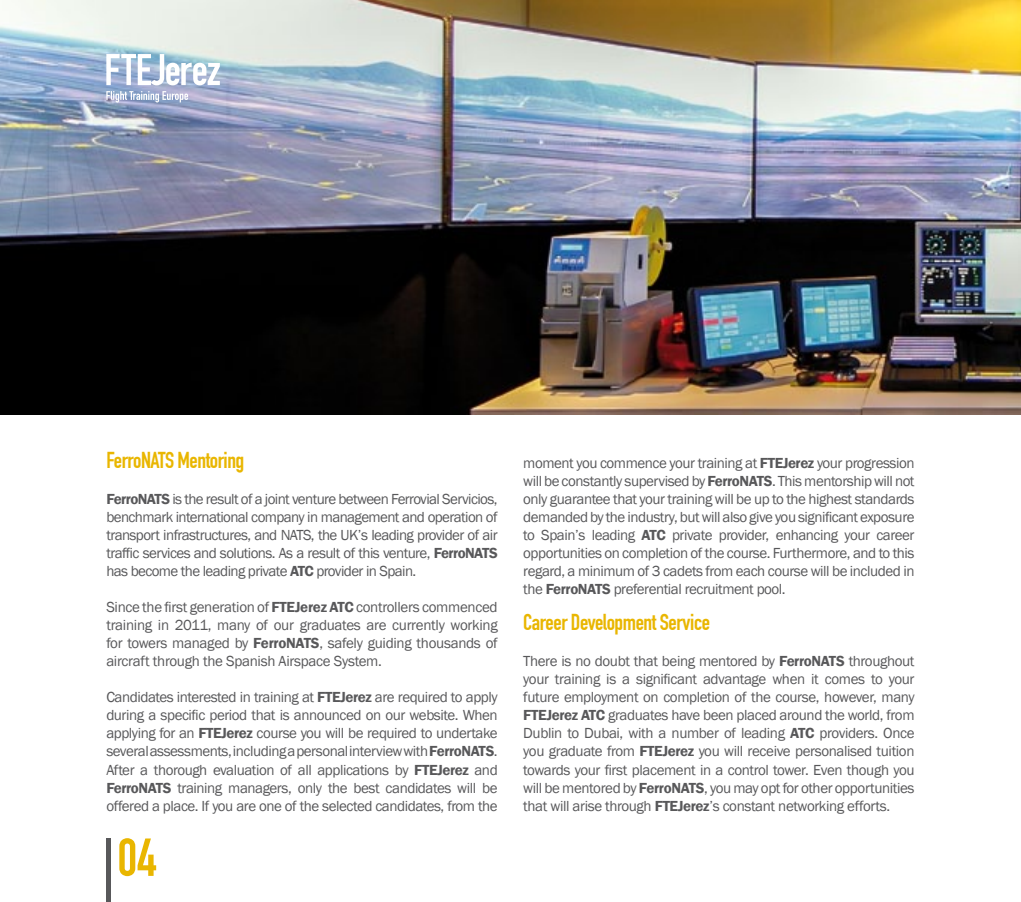
<style>
.page{position:relative;width:1021px;height:902px;background:#fff}
.page>*{position:absolute;margin:0;border:0;box-sizing:border-box;transform-origin:0 0}
.t1{font:52.5px "DIN Engschrift Alternate";color:#e9b600}
.t2{font:22.5px "DIN Engschrift Alternate";letter-spacing:-.02em;color:#e9b600}
.t3{font:15px/18px "Franklin Gothic";letter-spacing:-.03em;color:#58585a;text-align:justify}
.s1{font-weight:600}
</style>
<div class="page">
<div style="left:106px;top:838px;width:5px;height:63px;background:#58585a"></div>
<img style="left:0;top:0;width:1020px;height:414px">
<svg style="left:106px;top:91px;width:82px;height:11px"></svg>
<svg style="left:106px;top:54px;width:114px;height:31px"></svg>
<h2 class="t2" style="left:106px;top:447px;width:139px">FerroNATS Mentoring</h2>
<p class="t3" style="left:106px;top:490px;width:393px"><span class="s1">FerroNATS</span> is the result of a joint venture between Ferrovial Servicios, benchmark international company in management and operation of transport infrastructures, and NATS, the UK’s leading provider of air traffic services and solutions. As a result of this venture, <span class="s1">FerroNATS </span>has become the leading private <span class="s1">ATC</span> provider in Spain.</p>
<p class="t3" style="left:106px;top:598px;width:393px">Since the first generation of <span class="s1">FTEJerez ATC</span> controllers commenced training in 2011, many of our graduates are currently working for towers managed by <span class="s1">FerroNATS</span>, safely guiding thousands of aircraft through the Spanish Airspace System.</p>
<p class="t3" style="left:106px;top:688px;width:393px">Candidates interested in training at <span class="s1">FTEJerez</span> are required to apply during a specific period that is announced on our website. When applying for an <span class="s1">FTEJerez</span> course you will be required to undertake several assessments, including a personal interview with <span class="s1">FerroNATS</span>.<br>After a thorough evaluation of all applications by <span class="s1">FTEJerez</span> and <span class="s1">FerroNATS</span> training managers, only the best candidates will be offered a place. If you are one of the selected candidates, from the</p>
<h1 class="t1" style="left:117px;top:826px;width:41px">04</h1>
<p class="t3" style="left:523px;top:454px;width:393px">moment you commence your training at <span class="s1">FTEJerez</span> your progression will be constantly supervised by <span class="s1">FerroNATS</span>. This mentorship will not only guarantee that your training will be up to the highest standards demanded by the industry, but will also give you significant exposure to Spain’s leading <span class="s1">ATC</span> private provider, enhancing your career opportunities on completion of the course. Furthermore, and to this regard, a minimum of 3 cadets from each course will be included in the <span class="s1">FerroNATS</span> preferential recruitment pool.</p>
<h2 class="t2" style="left:523px;top:609px;width:188px">Career Development Service</h2>
<p class="t3" style="left:523px;top:652px;width:393px">There is no doubt that being mentored by <span class="s1">FerroNATS</span> throughout your training is a significant advantage when it comes to your future employment on completion of the course, however, many <span class="s1">FTEJerez ATC</span> graduates have been placed around the world, from Dublin to Dubai, with a number of leading <span class="s1">ATC</span> providers. Once you graduate from <span class="s1">FTEJerez</span> you will receive personalised tuition towards your first placement in a control tower. Even though you will be mentored by <span class="s1">FerroNATS</span>, you may opt for other opportunities that will arise through <span class="s1">FTEJerez</span>’s constant networking efforts.</p>
</div>
